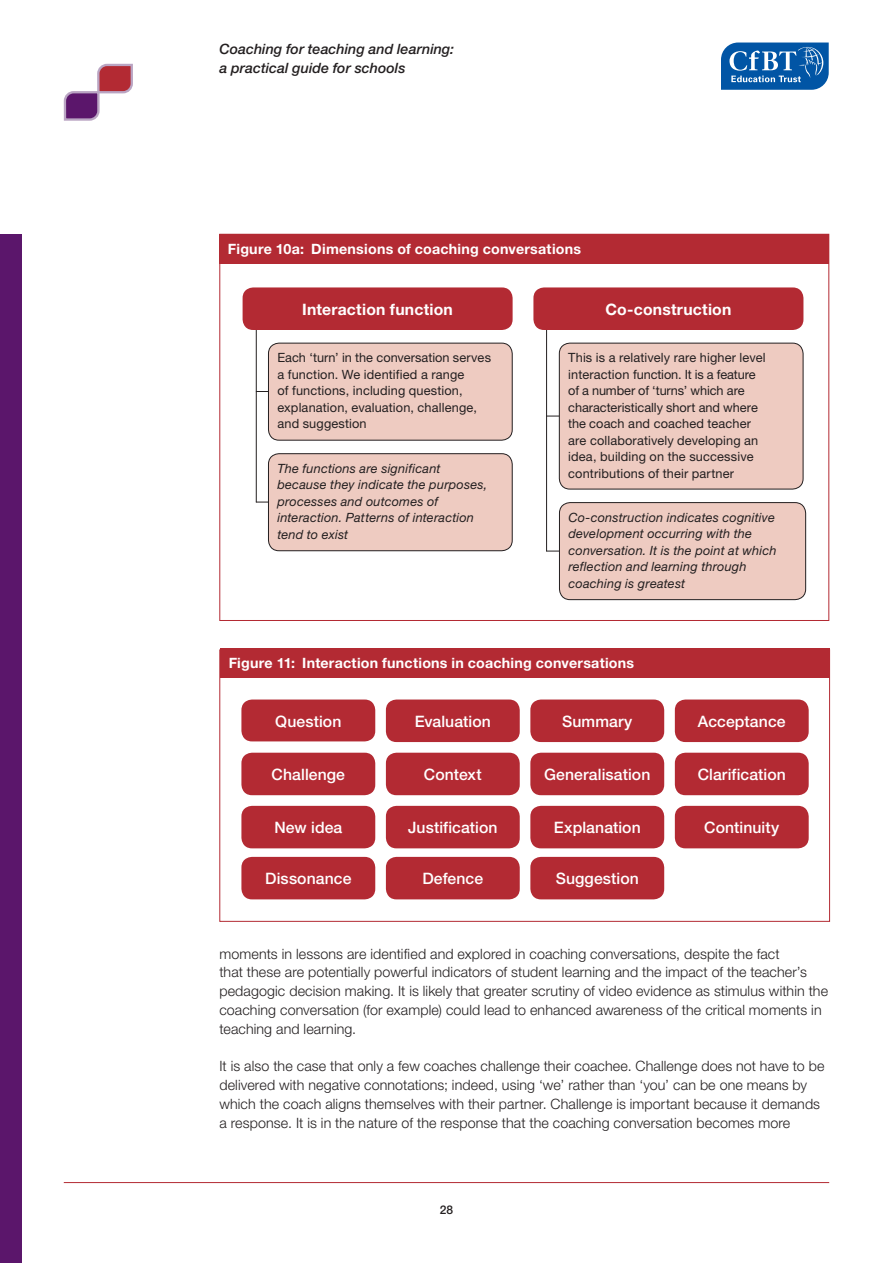
<style>
.page{position:relative;width:893px;height:1263px;background:#fff}
.page>*{position:absolute;margin:0;border:0;box-sizing:border-box;transform-origin:0 0}
.t1{font:500 15.75px "Helvetica Neue LT";letter-spacing:.005em;color:#fff}
.t2{font:700 15.75px "Helvetica Neue LT";letter-spacing:.01em;color:#fff}
.t3{font:300 14.25px/18.8px "Helvetica Neue LT";letter-spacing:.01em;color:#231f20}
.t4{font:700 14.25px "Helvetica Neue LT";letter-spacing:.015em;color:#fff}
.t5{font:italic 500 14.25px/18.9px "Helvetica Neue LT";color:#231f20}
.t6{font:12.75px/16.5px "Helvetica Neue LT";letter-spacing:.01em;color:#231f20}
.t7{font:italic 12.75px/16.5px "Helvetica Neue LT";letter-spacing:.015em;color:#231f20}
.t8{font:500 12px "Helvetica Neue LT";color:#231f20}
</style>
<div class="page">
<svg style="left:63px;top:63px;width:70px;height:58px"></svg>
<div style="left:0;top:234px;width:21px;height:1029px;background:#5b166b"></div>
<svg style="left:721px;top:43px;width:108px;height:47px;background:#2e73b4"></svg>
<hr style="left:64px;top:1182px;width:765px;height:1px;background:#b32a33">
<div style="left:219px;top:234px;width:610px;height:30px;background:#b32a33"></div>
<hr style="left:256px;top:305px;width:1px;height:197px;background:#231f20">
<svg style="left:256px;top:502px;width:12px;height:1px"></svg>
<hr style="left:546px;top:305px;width:1px;height:246px;background:#231f20">
<svg style="left:547px;top:416px;width:12px;height:1px"></svg>
<svg style="left:546px;top:551px;width:13px;height:1px"></svg>
<div style="left:268px;top:343px;width:244px;height:97px;background:#eecbc1;border-radius:11px"></div>
<div style="left:268px;top:343px;width:245px;height:98px;border:1px solid #231f20;border-radius:11px"></div>
<div style="left:268px;top:454px;width:244px;height:97px;background:#eecbc1;border-radius:11px"></div>
<div style="left:268px;top:453px;width:245px;height:98px;border:1px solid #231f20;border-radius:11px"></div>
<div style="left:559px;top:343px;width:244px;height:146px;background:#eecbc1;border-radius:11px"></div>
<div style="left:559px;top:343px;width:244px;height:146px;border:1px solid #231f20;border-radius:11px"></div>
<div style="left:559px;top:503px;width:247px;height:97px;background:#eecbc1;border-radius:11px"></div>
<div style="left:559px;top:502px;width:247px;height:98px;border:1px solid #231f20;border-radius:11px"></div>
<div style="left:243px;top:287px;width:270px;height:43px;background:#b32a33;border-radius:11px"></div>
<div style="left:533px;top:287px;width:270px;height:43px;background:#b32a33;border-radius:11px"></div>
<div style="left:220px;top:648px;width:610px;height:30px;background:#b32a33"></div>
<div style="left:241px;top:699px;width:134px;height:42px;background:#b32a33;border-radius:11px"></div>
<div style="left:241px;top:753px;width:134px;height:42px;background:#b32a33;border-radius:11px"></div>
<div style="left:241px;top:806px;width:134px;height:42px;background:#b32a33;border-radius:11px"></div>
<div style="left:386px;top:699px;width:134px;height:43px;background:#b32a33;border-radius:11px"></div>
<div style="left:386px;top:753px;width:134px;height:42px;background:#b32a33;border-radius:11px"></div>
<div style="left:386px;top:806px;width:134px;height:42px;background:#b32a33;border-radius:11px"></div>
<div style="left:530px;top:699px;width:134px;height:43px;background:#b32a33;border-radius:11px"></div>
<div style="left:530px;top:753px;width:134px;height:42px;background:#b32a33;border-radius:11px"></div>
<div style="left:530px;top:806px;width:134px;height:42px;background:#b32a33;border-radius:11px"></div>
<div style="left:675px;top:699px;width:134px;height:43px;background:#b32a33;border-radius:11px"></div>
<div style="left:675px;top:753px;width:134px;height:42px;background:#b32a33;border-radius:11px"></div>
<div style="left:675px;top:806px;width:134px;height:42px;background:#b32a33;border-radius:11px"></div>
<div style="left:241px;top:857px;width:134px;height:42px;background:#b32a33;border-radius:11px"></div>
<div style="left:386px;top:857px;width:134px;height:42px;background:#b32a33;border-radius:11px"></div>
<div style="left:530px;top:857px;width:134px;height:42px;background:#b32a33;border-radius:11px"></div>
<p class="t5" style="left:219px;top:39px;width:236px">Coaching for teaching and learning: a practical guide for schools</p>
<p class="t4" style="left:228px;top:240px;width:355px">Figure 10a: Dimensions of coaching conversations</p>
<p class="t2" style="left:302px;top:299px;width:152px">Interaction function</p>
<p class="t2" style="left:605px;top:299px;width:127px">Co-construction</p>
<p class="t6" style="left:277px;top:349px;width:215px">Each ‘turn’ in the conversation serves a function. We identified a range<br>of functions, including question, explanation, evaluation, challenge, and suggestion</p>
<p class="t7" style="left:277px;top:460px;width:212px">The functions are significant because they indicate the purposes, processes and outcomes of interaction. Patterns of interaction tend to exist</p>
<p class="t6" style="left:568px;top:349px;width:199px">This is a relatively rare higher level interaction function. It is a feature of a number of ‘turns’ which are characteristically short and where the coach and coached teacher are collaboratively developing an idea, building on the successive contributions of their partner</p>
<p class="t7" style="left:568px;top:509px;width:210px">Co-construction indicates cognitive development occurring with the conversation. It is the point at which reflection and learning through coaching is greatest</p>
<p class="t4" style="left:229px;top:654px;width:407px">Figure 11: Interaction functions in coaching conversations</p>
<p class="t1" style="left:275px;top:712px;width:68px">Question</p>
<p class="t1" style="left:415px;top:712px;width:78px">Evaluation</p>
<p class="t1" style="left:562px;top:712px;width:72px">Summary</p>
<p class="t1" style="left:698px;top:712px;width:89px">Acceptance</p>
<p class="t1" style="left:272px;top:765px;width:75px">Challenge</p>
<p class="t1" style="left:424px;top:765px;width:59px">Context</p>
<p class="t1" style="left:544px;top:765px;width:108px">Generalisation</p>
<p class="t1" style="left:698px;top:765px;width:90px">Clarification</p>
<p class="t1" style="left:274px;top:818px;width:69px">New idea</p>
<p class="t1" style="left:408px;top:818px;width:91px">Justification</p>
<p class="t1" style="left:554px;top:818px;width:88px">Explanation</p>
<p class="t1" style="left:704px;top:818px;width:77px">Continuity</p>
<p class="t1" style="left:265px;top:869px;width:88px">Dissonance</p>
<p class="t1" style="left:422px;top:869px;width:62px">Defence</p>
<p class="t1" style="left:556px;top:869px;width:85px">Suggestion</p>
<p class="t3" style="left:219px;top:944px;width:610px">moments in lessons are identified and explored in coaching conversations, despite the fact<br>that these are potentially powerful indicators of student learning and the impact of the teacher’s pedagogic decision making. It is likely that greater scrutiny of video evidence as stimulus within the coaching conversation (for example) could lead to enhanced awareness of the critical moments in teaching and learning.</p>
<p class="t3" style="left:219px;top:1056px;width:606px">It is also the case that only a few coaches challenge their coachee. Challenge does not have to be delivered with negative connotations; indeed, using ‘we’ rather than ‘you’ can be one means by which the coach aligns themselves with their partner. Challenge is important because it demands a response. It is in the nature of the response that the coaching conversation becomes more</p>
<p class="t8" style="left:440px;top:1202px;width:15px">28</p>
</div>
